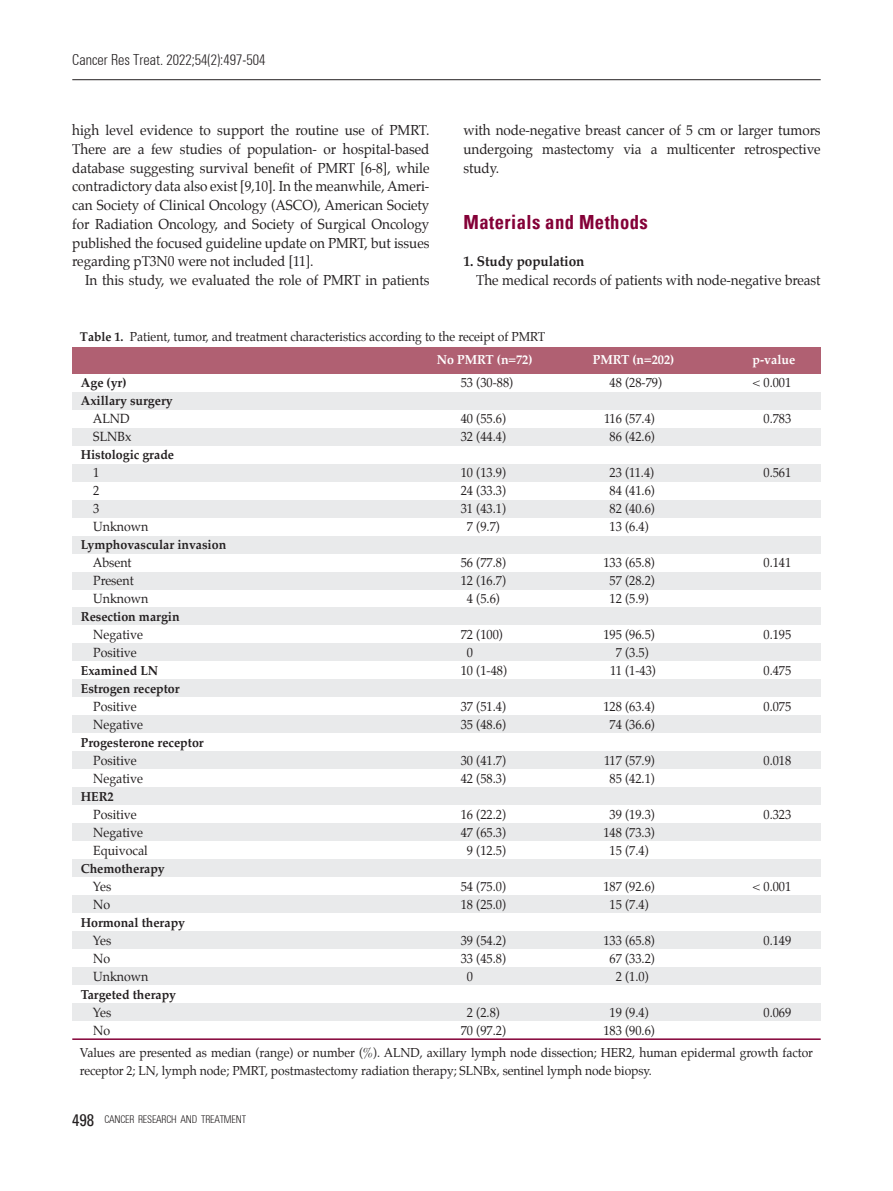
<style>
.page{position:relative;width:893px;height:1191px;background:#fff}
.page>*{position:absolute;margin:0;border:0;box-sizing:border-box;transform-origin:0 0}
.t1{font:700 condensed 19.5px "Univers";letter-spacing:.025em;color:#840037;scale:.95 1}
.t2{font:300 condensed 15px "Univers";color:#231f20;scale:.95 1}
.t3{font:14.25px/18.8px "Palatino";letter-spacing:-.005em;color:#231f20;text-align:justify;scale:.95 1}
.t4{font:700 14.25px "Palatino";letter-spacing:-.005em;color:#231f20;scale:.95 1}
.t5{font:13.05px "Palatino";color:#231f20;scale:.95 1}
.t6{font:700 13.05px "Palatino";color:#231f20;scale:.95 1}
.t7{font:700 13.05px "Palatino";color:#fff;scale:.95 1}
.t8{font:12.75px/17.2px "Palatino";letter-spacing:-.005em;color:#231f20;scale:.95 1}
.t9{font:300 condensed 10.5px "Univers";letter-spacing:-.02em;color:#231f20;scale:.95 1}
.s1{font-weight:700}
.s2{color:#e9eaeb}
.s3{font-weight:400;font-size:16.5px}
</style>
<div class="page">
<hr style="left:72px;top:79px;width:749px;height:1px;background:#231f20">
<div style="left:72px;top:347px;width:749px;height:27px;background:#b06072"></div>
<div style="left:72px;top:392px;width:749px;height:17px;background:#e9eaeb"></div>
<div style="left:72px;top:644px;width:749px;height:17px;background:#e9eaeb"></div>
<div style="left:72px;top:860px;width:749px;height:17px;background:#e9eaeb"></div>
<div style="left:72px;top:500px;width:749px;height:17px;background:#e9eaeb"></div>
<div style="left:72px;top:752px;width:749px;height:17px;background:#e9eaeb"></div>
<div style="left:72px;top:967px;width:749px;height:17px;background:#e9eaeb"></div>
<div style="left:72px;top:608px;width:749px;height:17px;background:#e9eaeb"></div>
<div style="left:72px;top:428px;width:749px;height:17px;background:#e9eaeb"></div>
<div style="left:72px;top:680px;width:749px;height:17px;background:#e9eaeb"></div>
<div style="left:72px;top:895px;width:749px;height:17px;background:#e9eaeb"></div>
<div style="left:72px;top:536px;width:749px;height:17px;background:#e9eaeb"></div>
<div style="left:72px;top:788px;width:749px;height:17px;background:#e9eaeb"></div>
<div style="left:72px;top:1003px;width:749px;height:17px;background:#e9eaeb"></div>
<div style="left:72px;top:464px;width:749px;height:17px;background:#e9eaeb"></div>
<div style="left:72px;top:716px;width:749px;height:17px;background:#e9eaeb"></div>
<div style="left:72px;top:931px;width:749px;height:17px;background:#e9eaeb"></div>
<div style="left:72px;top:572px;width:749px;height:17px;background:#e9eaeb"></div>
<div style="left:72px;top:824px;width:749px;height:17px;background:#e9eaeb"></div>
<hr style="left:72px;top:1038px;width:749px;height:2px;background:#840037">
<p class="t2" style="left:72px;top:51px;width:205px">Cancer Res Treat. 2022;54(2):497-504</p>
<p class="t3" style="left:72px;top:121px;width:377px">high level evidence to support the routine use of PMRT.<br>There are a few studies of population- or hospital-based database suggesting survival benefit of PMRT [6-8], while contradictory data also exist [9,10]. In the meanwhile, Ameri&shy;can Society of Clinical Oncology (ASCO), American Society for Radiation Oncology, and Society of Surgical Oncology published the focused guideline update on PMRT, but issues regarding pT3N0 were not included [11].</p>
<p class="t3" style="left:85px;top:271px;width:364px">In this study, we evaluated the role of PMRT in patients</p>
<p class="t3" style="left:463px;top:121px;width:377px">with node-negative breast cancer of 5 cm or larger tumors undergoing mastectomy via a multicenter retrospective study.</p>
<p class="t1" style="left:463px;top:210px;width:195px">Materials and Methods</p>
<p class="t4" style="left:463px;top:249px;width:129px">1. Study population</p>
<p class="t3" style="left:476px;top:271px;width:364px">The medical records of patients with node-negative breast</p>
<p class="t8" style="left:80px;top:328px;width:491px"><span class="s1">Table 1.</span> Patient, tumor, and treatment characteristics according to the receipt of PMRT</p>
<p class="t7" style="left:437px;top:349px;width:102px">No PMRT (n=72)</p>
<p class="t7" style="left:593px;top:349px;width:87px">PMRT (n=202)</p>
<p class="t7" style="left:753px;top:349px;width:46px">p-value</p>
<p class="t6" style="left:81px;top:371px;width:50px">Age (yr)</p>
<p class="t5" style="left:461px;top:371px;width:57px">53 (30-88)</p>
<p class="t5" style="left:610px;top:371px;width:57px">48 (28-79)</p>
<p class="t5" style="left:753px;top:371px;width:42px">&lt; 0.001</p>
<p class="t6" style="left:81px;top:389px;width:98px">Axillary surgery</p>
<p class="t5" style="left:93px;top:407px;width:41px">ALND</p>
<p class="t5" style="left:461px;top:407px;width:49px">40 (55.6)</p>
<p class="t5" style="left:604px;top:407px;width:55px">116 (57.4)</p>
<p class="t5" style="left:763px;top:407px;width:31px">0.783</p>
<p class="t5" style="left:93px;top:425px;width:42px">SLNBx</p>
<p class="t5" style="left:461px;top:425px;width:49px">32 (44.4)</p>
<p class="t5" style="left:610px;top:425px;width:49px">86 (42.6)</p>
<p class="t6" style="left:81px;top:443px;width:100px">Histologic grade</p>
<p class="t5" style="left:93px;top:461px;width:8px">1</p>
<p class="t5" style="left:461px;top:461px;width:49px">10 (13.9)</p>
<p class="t5" style="left:610px;top:461px;width:49px">23 (11.4)</p>
<p class="t5" style="left:763px;top:461px;width:31px">0.561</p>
<p class="t5" style="left:93px;top:479px;width:8px">2</p>
<p class="t5" style="left:461px;top:479px;width:49px">24 (33.3)</p>
<p class="t5" style="left:610px;top:479px;width:49px">84 (41.6)</p>
<p class="t5" style="left:93px;top:497px;width:8px">3</p>
<p class="t5" style="left:461px;top:497px;width:49px">31 (43.1)</p>
<p class="t5" style="left:610px;top:497px;width:49px">82 (40.6)</p>
<p class="t5" style="left:93px;top:515px;width:60px">Unknown</p>
<p class="t5" style="left:467px;top:515px;width:36px">7 (9.7)</p>
<p class="t5" style="left:610px;top:515px;width:43px">13 (6.4)</p>
<p class="t6" style="left:81px;top:533px;width:155px">Lymphovascular invasion</p>
<p class="t5" style="left:93px;top:551px;width:43px">Absent</p>
<p class="t5" style="left:461px;top:551px;width:49px">56 (77.8)</p>
<p class="t5" style="left:603px;top:551px;width:56px">133 (65.8)</p>
<p class="t5" style="left:763px;top:551px;width:31px">0.141</p>
<p class="t5" style="left:93px;top:569px;width:44px">Present</p>
<p class="t5" style="left:461px;top:569px;width:49px">12 (16.7)</p>
<p class="t5" style="left:610px;top:569px;width:49px">57 (28.2)</p>
<p class="t5" style="left:93px;top:587px;width:60px">Unknown</p>
<p class="t5" style="left:467px;top:587px;width:36px">4 (5.6)</p>
<p class="t5" style="left:610px;top:587px;width:43px">12 (5.9)</p>
<p class="t6" style="left:81px;top:605px;width:106px">Resection margin</p>
<p class="t5" style="left:93px;top:623px;width:54px">Negative</p>
<p class="t5" style="left:461px;top:623px;width:46px">72 (100)</p>
<p class="t5" style="left:603px;top:623px;width:56px">195 (96.5)</p>
<p class="t5" style="left:763px;top:623px;width:31px">0.195</p>
<p class="t5" style="left:93px;top:641px;width:48px">Positive</p>
<p class="t5" style="left:467px;top:641px;width:16px">0 <span class="s2">(</span></p>
<p class="t5" style="left:616px;top:641px;width:36px">7 (3.5)</p>
<p class="t6" style="left:81px;top:659px;width:83px">Examined LN</p>
<p class="t5" style="left:461px;top:659px;width:50px">10 (1-48)</p>
<p class="t5" style="left:610px;top:659px;width:50px">11 (1-43)</p>
<p class="t5" style="left:763px;top:659px;width:31px">0.475</p>
<p class="t6" style="left:81px;top:677px;width:106px">Estrogen receptor</p>
<p class="t5" style="left:93px;top:695px;width:48px">Positive</p>
<p class="t5" style="left:461px;top:695px;width:49px">37 (51.4)</p>
<p class="t5" style="left:603px;top:695px;width:56px">128 (63.4)</p>
<p class="t5" style="left:763px;top:695px;width:31px">0.075</p>
<p class="t5" style="left:93px;top:713px;width:54px">Negative</p>
<p class="t5" style="left:461px;top:713px;width:49px">35 (48.6)</p>
<p class="t5" style="left:610px;top:713px;width:49px">74 (36.6)</p>
<p class="t6" style="left:81px;top:731px;width:131px">Progesterone receptor</p>
<p class="t5" style="left:93px;top:749px;width:48px">Positive</p>
<p class="t5" style="left:461px;top:749px;width:49px">30 (41.7)</p>
<p class="t5" style="left:604px;top:749px;width:55px">117 (57.9)</p>
<p class="t5" style="left:763px;top:749px;width:31px">0.018</p>
<p class="t5" style="left:93px;top:767px;width:54px">Negative</p>
<p class="t5" style="left:461px;top:767px;width:49px">42 (58.3)</p>
<p class="t5" style="left:610px;top:767px;width:49px">85 (42.1)</p>
<p class="t6" style="left:81px;top:785px;width:36px">HER2</p>
<p class="t5" style="left:93px;top:803px;width:48px">Positive</p>
<p class="t5" style="left:461px;top:803px;width:49px">16 (22.2)</p>
<p class="t5" style="left:610px;top:803px;width:49px">39 (19.3)</p>
<p class="t5" style="left:763px;top:803px;width:31px">0.323</p>
<p class="t5" style="left:93px;top:821px;width:54px">Negative</p>
<p class="t5" style="left:461px;top:821px;width:49px">47 (65.3)</p>
<p class="t5" style="left:603px;top:821px;width:56px">148 (73.3)</p>
<p class="t5" style="left:93px;top:839px;width:59px">Equivocal</p>
<p class="t5" style="left:467px;top:839px;width:43px">9 (12.5)</p>
<p class="t5" style="left:610px;top:839px;width:43px">15 (7.4)</p>
<p class="t6" style="left:81px;top:857px;width:90px">Chemotherapy</p>
<p class="t5" style="left:93px;top:875px;width:21px">Yes</p>
<p class="t5" style="left:461px;top:875px;width:49px">54 (75.0)</p>
<p class="t5" style="left:603px;top:875px;width:56px">187 (92.6)</p>
<p class="t5" style="left:753px;top:875px;width:42px">&lt; 0.001</p>
<p class="t5" style="left:93px;top:893px;width:19px">No</p>
<p class="t5" style="left:461px;top:893px;width:49px">18 (25.0)</p>
<p class="t5" style="left:610px;top:893px;width:43px">15 (7.4)</p>
<p class="t6" style="left:81px;top:911px;width:111px">Hormonal therapy</p>
<p class="t5" style="left:93px;top:929px;width:21px">Yes</p>
<p class="t5" style="left:461px;top:929px;width:49px">39 (54.2)</p>
<p class="t5" style="left:603px;top:929px;width:56px">133 (65.8)</p>
<p class="t5" style="left:763px;top:929px;width:31px">0.149</p>
<p class="t5" style="left:93px;top:947px;width:19px">No</p>
<p class="t5" style="left:461px;top:947px;width:49px">33 (45.8)</p>
<p class="t5" style="left:610px;top:947px;width:49px">67 (33.2)</p>
<p class="t5" style="left:93px;top:965px;width:60px">Unknown</p>
<p class="t5" style="left:467px;top:965px;width:16px">0 <span class="s2">(</span></p>
<p class="t5" style="left:616px;top:965px;width:36px">2 (1.0)</p>
<p class="t6" style="left:81px;top:983px;width:102px">Targeted therapy</p>
<p class="t5" style="left:93px;top:1001px;width:21px">Yes</p>
<p class="t5" style="left:467px;top:1001px;width:36px">2 (2.8)</p>
<p class="t5" style="left:610px;top:1001px;width:43px">19 (9.4)</p>
<p class="t5" style="left:763px;top:1001px;width:31px">0.069</p>
<p class="t5" style="left:93px;top:1019px;width:19px">No</p>
<p class="t5" style="left:461px;top:1019px;width:49px">70 (97.2)</p>
<p class="t5" style="left:603px;top:1019px;width:56px">183 (90.6)</p>
<p class="t8" style="left:80px;top:1044px;width:773px">Values are presented as median (range) or number (%). ALND, axillary lymph node dissection; HER2, human epidermal growth factor receptor 2; LN, lymph node; PMRT, postmastectomy radiation therapy; SLNBx, sentinel lymph node biopsy.</p>
<p class="t9" style="left:72px;top:1113px;width:184px"><span class="s3">498</span> CANCER RESEARCH AND TREATMENT</p>
</div>
